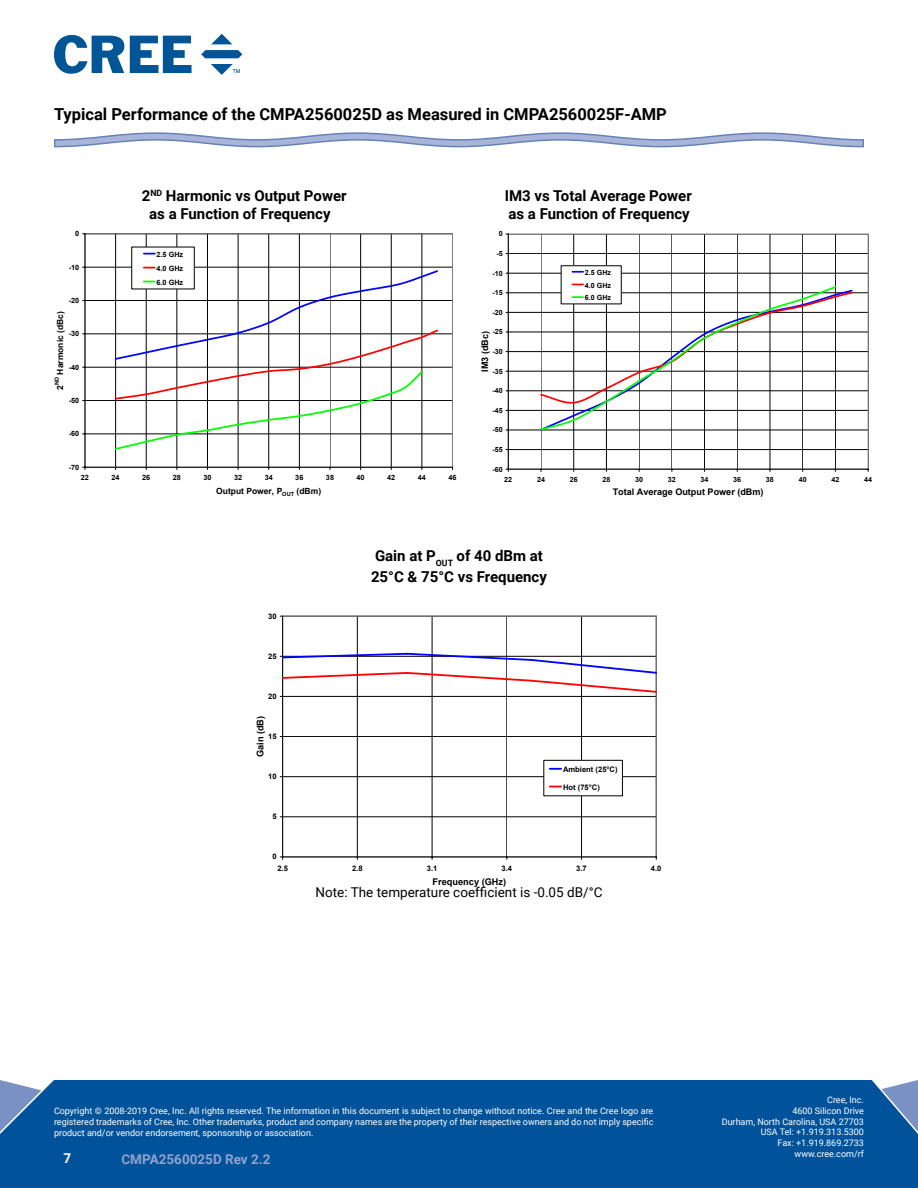
<style>
.page{position:relative;width:918px;height:1188px;background:#fff}
.page>*{position:absolute;margin:0;border:0;box-sizing:border-box;transform-origin:0 0}
.t1{font:700 16.5px "Roboto";color:#000}
.t2{font:700 15px/21px "Roboto";color:#000}
.t3{font:13.5px "Roboto";color:#000}
.t4{font:700 13.5px "Roboto";color:#90a2cd}
.t5{font:700 13.5px "Roboto";color:#fff}
.t6{font:700 9.15px "Arial";color:#000}
.t7{font:9px/10.8px "Roboto";color:#fff;text-align:right}
.t8{font:700 8.55px "Arial";color:#000}
.t9{font:700 7.65px "Arial";color:#000}
.t10{font:700 7.35px/14px "Arial";color:#000;text-align:justify}
.t11{font:700 7.2px/12.8px "Arial";color:#000;text-align:justify}
.t12{font:700 5.7px "Arial";color:#000}
</style>
<div class="page">
<div style="left:0;top:1080px;width:918px;height:108px;background:#00539b"></div>
<svg style="left:54px;top:35px;width:70px;height:39px"></svg>
<svg style="left:130px;top:36px;width:62px;height:37px"></svg>
<svg style="left:211px;top:34px;width:21px;height:10px"></svg>
<svg style="left:201px;top:50px;width:41px;height:8px"></svg>
<svg style="left:211px;top:64px;width:29px;height:10px"></svg>
<svg style="left:54px;top:132px;width:810px;height:16px"></svg>
<svg style="left:283px;top:616px;width:374px;height:241px"></svg>
<hr style="left:282px;top:616px;width:1px;height:241px;background:#000">
<hr style="left:283px;top:857px;width:373px;height:1px;background:#000">
<svg style="left:280px;top:652px;width:376px;height:45px"></svg>
<div style="left:544px;top:760px;width:78px;height:36px;background:#fff"></div>
<div style="left:544px;top:760px;width:78px;height:36px;border:1px solid #000"></div>
<svg style="left:550px;top:768px;width:11px;height:2px"></svg>
<svg style="left:508px;top:233px;width:361px;height:236px"></svg>
<hr style="left:508px;top:234px;width:1px;height:235px;background:#000">
<hr style="left:508px;top:469px;width:360px;height:1px;background:#000">
<svg style="left:539px;top:285px;width:299px;height:147px"></svg>
<div style="left:561px;top:266px;width:60px;height:38px;background:#fff"></div>
<svg style="left:572px;top:271px;width:11px;height:2px"></svg>
<svg style="left:539px;top:291px;width:315px;height:114px"></svg>
<svg style="left:84px;top:233px;width:369px;height:234px"></svg>
<hr style="left:85px;top:234px;width:1px;height:233px;background:#000">
<hr style="left:85px;top:467px;width:368px;height:1px;background:#000">
<div style="left:132px;top:247px;width:62px;height:42px;background:#fff"></div>
<svg style="left:144px;top:253px;width:11px;height:2px"></svg>
<svg style="left:114px;top:267px;width:325px;height:184px"></svg>
<h1 class="t1" style="left:54px;top:103px;width:614px">Typical Performance of the CMPA2560025D as Measured in CMPA2560025F-AMP</h1>
<h2 class="t2" style="left:142px;top:185px;width:206px">2<sup>ND</sup> Harmonic vs Output Power</h2>
<h2 class="t2" style="left:505px;top:185px;width:189px">IM3 vs Total Average Power</h2>
<h2 class="t2" style="left:149px;top:203px;width:183px">as a Function of Frequency</h2>
<h2 class="t2" style="left:508px;top:203px;width:183px">as a Function of Frequency</h2>
<p class="t10" style="left:75px;top:227px;width:6px">0</p>
<p class="t11" style="left:499px;top:228px;width:5px">0</p>
<p class="t10" style="left:69px;top:260px;width:12px">-10</p>
<p class="t10" style="left:69px;top:294px;width:12px">-20</p>
<p class="t10" style="left:157px;top:248px;width:28px">2.5 GHz 4.0 GHz 6.0 GHz</p>
<p class="t11" style="left:496px;top:247px;width:8px">-5</p>
<p class="t11" style="left:492px;top:267px;width:12px">-10</p>
<p class="t11" style="left:492px;top:287px;width:12px">-15</p>
<p class="t11" style="left:585px;top:266px;width:28px">2.5 GHz 4.0 GHz 6.0 GHz</p>
<p class="t8" style="left:55px;top:375px;width:65px;rotate:-90deg">Harmonic (dBc)</p>
<p class="t10" style="left:69px;top:327px;width:12px">-30</p>
<p class="t10" style="left:69px;top:360px;width:12px">-40</p>
<p class="t11" style="left:492px;top:306px;width:12px">-20</p>
<p class="t11" style="left:492px;top:326px;width:12px">-25</p>
<p class="t6" style="left:479px;top:372px;width:42px;rotate:-90deg">IM3 (dBc)</p>
<p class="t11" style="left:492px;top:345px;width:12px">-30</p>
<p class="t11" style="left:492px;top:365px;width:12px">-35</p>
<p class="t12" style="left:53px;top:385px;width:10px;rotate:-90deg">ND</p>
<p class="t8" style="left:55px;top:390px;width:6px;rotate:-90deg">2</p>
<p class="t11" style="left:492px;top:385px;width:12px">-40</p>
<p class="t10" style="left:69px;top:394px;width:12px">-50</p>
<p class="t11" style="left:492px;top:404px;width:12px">-45</p>
<p class="t10" style="left:69px;top:427px;width:12px">-60</p>
<p class="t11" style="left:492px;top:424px;width:12px">-50</p>
<p class="t11" style="left:492px;top:443px;width:12px">-55</p>
<p class="t10" style="left:69px;top:460px;width:12px">-70</p>
<p class="t11" style="left:492px;top:463px;width:12px">-60</p>
<p class="t10" style="left:81px;top:471px;width:10px">22</p>
<p class="t10" style="left:112px;top:471px;width:10px">24</p>
<p class="t10" style="left:142px;top:471px;width:10px">26</p>
<p class="t10" style="left:173px;top:471px;width:10px">28</p>
<p class="t10" style="left:203px;top:471px;width:10px">30</p>
<p class="t10" style="left:234px;top:471px;width:10px">32</p>
<p class="t10" style="left:265px;top:471px;width:10px">34</p>
<p class="t10" style="left:295px;top:471px;width:10px">36</p>
<p class="t10" style="left:326px;top:471px;width:10px">38</p>
<p class="t10" style="left:357px;top:471px;width:10px">40</p>
<p class="t10" style="left:387px;top:471px;width:10px">42</p>
<p class="t10" style="left:418px;top:471px;width:10px">44</p>
<p class="t10" style="left:448px;top:471px;width:10px">46</p>
<p class="t8" style="left:216px;top:486px;width:106px">Output Power, P<sub>OUT</sub> (dBm)</p>
<p class="t11" style="left:504px;top:473px;width:9px">22</p>
<p class="t11" style="left:537px;top:473px;width:9px">24</p>
<p class="t11" style="left:570px;top:473px;width:9px">26</p>
<p class="t11" style="left:602px;top:473px;width:9px">28</p>
<p class="t11" style="left:635px;top:473px;width:9px">30</p>
<p class="t11" style="left:668px;top:473px;width:9px">32</p>
<p class="t11" style="left:701px;top:473px;width:9px">34</p>
<p class="t11" style="left:733px;top:473px;width:9px">36</p>
<p class="t11" style="left:766px;top:473px;width:9px">38</p>
<p class="t11" style="left:799px;top:473px;width:9px">40</p>
<p class="t11" style="left:831px;top:473px;width:9px">42</p>
<p class="t11" style="left:864px;top:473px;width:9px">44</p>
<p class="t6" style="left:613px;top:486px;width:152px">Total Average Output Power (dBm)</p>
<p class="t9" style="left:268px;top:611px;width:10px">30</p>
<p class="t9" style="left:268px;top:651px;width:10px">25</p>
<p class="t9" style="left:268px;top:691px;width:10px">20</p>
<p class="t6" style="left:254px;top:757px;width:43px;rotate:-90deg">Gain (dB)</p>
<p class="t9" style="left:268px;top:731px;width:10px">15</p>
<p class="t9" style="left:268px;top:772px;width:10px">10</p>
<p class="t9" style="left:272px;top:812px;width:6px">5</p>
<p class="t9" style="left:272px;top:852px;width:6px">0</p>
<h2 class="t2" style="left:371px;top:545px;width:177px">Gain at P<sub>OUT</sub> of 40 dBm at<br>25°C &amp; 75°C vs Frequency</h2>
<p class="t9" style="left:563px;top:764px;width:56px">Ambient (25°C)</p>
<p class="t9" style="left:563px;top:782px;width:38px">Hot (75°C)</p>
<p class="t9" style="left:277px;top:863px;width:12px">2.5</p>
<p class="t9" style="left:352px;top:863px;width:12px">2.8</p>
<p class="t9" style="left:427px;top:863px;width:12px">3.1</p>
<p class="t9" style="left:502px;top:863px;width:12px">3.4</p>
<p class="t9" style="left:576px;top:863px;width:12px">3.7</p>
<p class="t9" style="left:651px;top:863px;width:12px">4.0</p>
<p class="t6" style="left:433px;top:875px;width:75px">Frequency (GHz)</p>
<h3 class="t3" style="left:316px;top:883px;width:288px">Note: The temperature coefficient is -0.05 dB/°C</h3>
<p class="t7" style="left:54px;top:1105px;width:601px;text-align:justify">Copyright © 2008-2019 Cree, Inc. All rights reserved. The information in this document is subject to change without notice. Cree and the Cree logo are registered trademarks of Cree, Inc. Other trademarks, product and company names are the property of their respective owners and do not imply specific product and/or vendor endorsement, sponsorship or association.</p>
<h3 class="t5" style="left:64px;top:1148px;width:9px">7</h3>
<h3 class="t4" style="left:122px;top:1150px;width:151px">CMPA2560025D Rev 2.2</h3>
<p class="t7" style="left:722px;top:1094px;width:144px">Cree, Inc.<br>4600 Silicon Drive<br>Durham, North Carolina, USA 27703<br>USA Tel: +1.919.313.5300<br>Fax: +1.919.869.2733 www.cree.com/rf</p>
</div>
